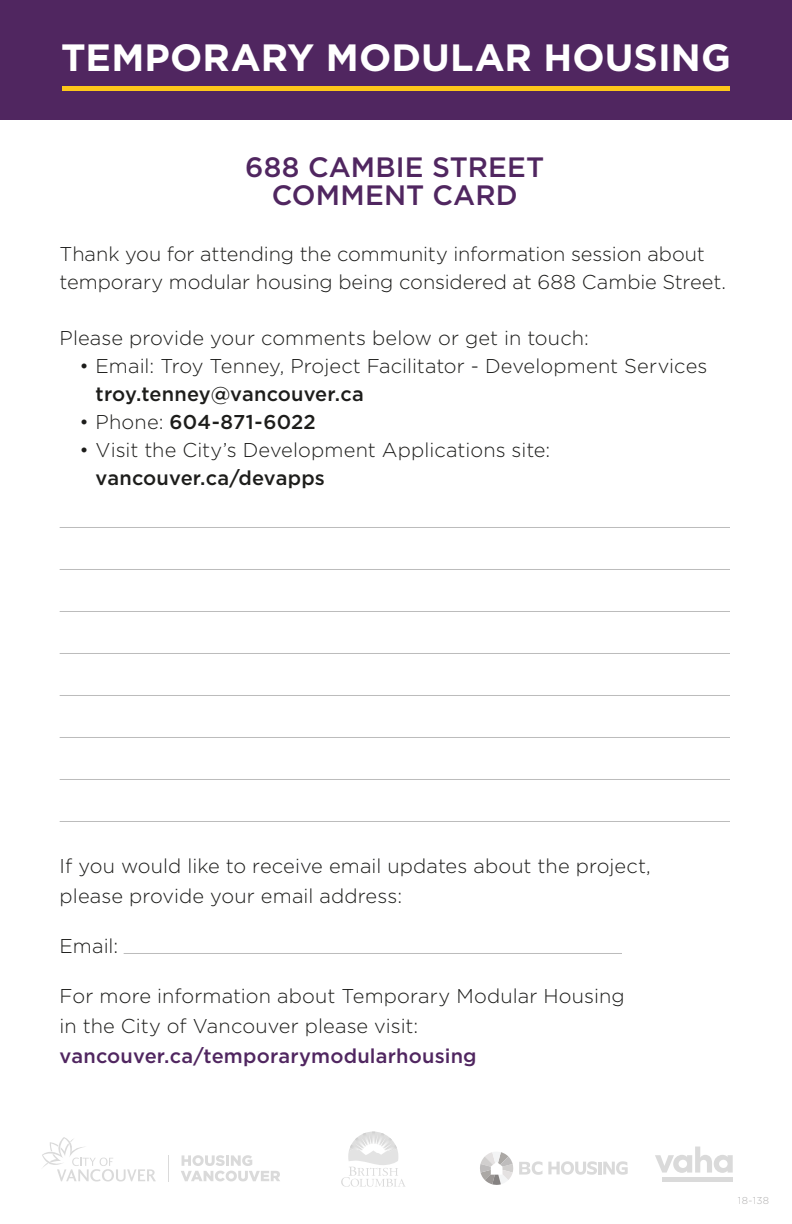
<style>
.page{position:relative;width:792px;height:1224px;background:#fff}
.page>*{position:absolute;margin:0;border:0;box-sizing:border-box;transform-origin:0 0}
.t1{font:700 38px "Gotham HTF";letter-spacing:.005em;color:#fff}
.t2{font:500 28px/28px "Gotham HTF";letter-spacing:.005em;color:#502660;text-align:center}
.t3{font:300 20px/28px "Gotham HTF";color:#1d1d1b}
.t4{font:500 20px "Gotham HTF";letter-spacing:.01em;color:#502660}
.t5{font:500 20px "Gotham HTF";letter-spacing:.01em;color:#1d1d1b}
.t6{font:300 10px "Gotham HTF";color:#b3b2b2}
.s1{font-weight:500}
.s2{font-weight:300}
</style>
<div class="page">
<svg style="left:181px;top:1155px;width:99px;height:26px"></svg>
<svg style="left:168px;top:1155px;width:1px;height:26px"></svg>
<svg style="left:42px;top:1137px;width:114px;height:45px"></svg>
<svg style="left:655px;top:1147px;width:78px;height:26px"></svg>
<hr style="left:662px;top:1177px;width:71px;height:4px;background:#dadada">
<svg style="left:480px;top:1152px;width:33px;height:33px"></svg>
<svg style="left:519px;top:1161px;width:109px;height:14px"></svg>
<svg style="left:341px;top:1132px;width:64px;height:55px"></svg>
<div style="left:0;top:0;width:792px;height:120px;background:#502660"></div>
<div style="left:63px;top:86px;width:667px;height:5px;background:#fdc71a"></div>
<hr style="left:60px;top:527px;width:670px;height:1px;background:#bcbcbc">
<hr style="left:60px;top:569px;width:670px;height:1px;background:#bcbcbc">
<hr style="left:60px;top:611px;width:670px;height:1px;background:#bcbcbc">
<hr style="left:60px;top:653px;width:670px;height:1px;background:#bcbcbc">
<hr style="left:60px;top:695px;width:670px;height:1px;background:#bcbcbc">
<hr style="left:60px;top:737px;width:670px;height:1px;background:#bcbcbc">
<hr style="left:60px;top:779px;width:670px;height:1px;background:#bcbcbc">
<hr style="left:60px;top:821px;width:670px;height:1px;background:#bcbcbc">
<hr style="left:124px;top:953px;width:498px;height:1px;background:#bcbcbc">
<p class="t1" style="left:61px;top:36px;width:671px">TEMPORARY MODULAR HOUSING</p>
<p class="t2" style="left:245px;top:152px;width:301px">688 CAMBIE STREET<br>COMMENT CARD</p>
<p class="t3" style="left:60px;top:240px;width:668px">Thank you for attending the community information session about temporary modular housing being considered at 688 Cambie Street.</p>
<p class="t3" style="left:60px;top:324px;width:531px">Please provide your comments below or get in touch:</p>
<p class="t3" style="left:96px;top:352px;width:613px;text-indent:-16px">• Email: Troy Tenney, Project Facilitator - Development Services <span class="s1">troy.tenney@vancouver.ca</span></p>
<p class="t5" style="left:80px;top:411px;width:238px"><span class="s2">• Phone:</span> 604-871-6022</p>
<p class="t3" style="left:96px;top:436px;width:456px;text-indent:-16px">• Visit the City’s Development Applications site: <span class="s1">vancouver.ca/devapps</span></p>
<p class="t3" style="left:60px;top:851px;width:593px;line-height:30px">If you would like to receive email updates about the project, please provide your email address:</p>
<p class="t3" style="left:60px;top:932px;width:60px">Email:</p>
<p class="t3" style="left:60px;top:981px;width:567px;line-height:30px">For more information about Temporary Modular Housing in the City of Vancouver please visit:</p>
<p class="t4" style="left:60px;top:1045px;width:418px">vancouver.ca/temporarymodularhousing</p>
<p class="t6" style="left:738px;top:1195px;width:33px">18-138</p>
</div>
